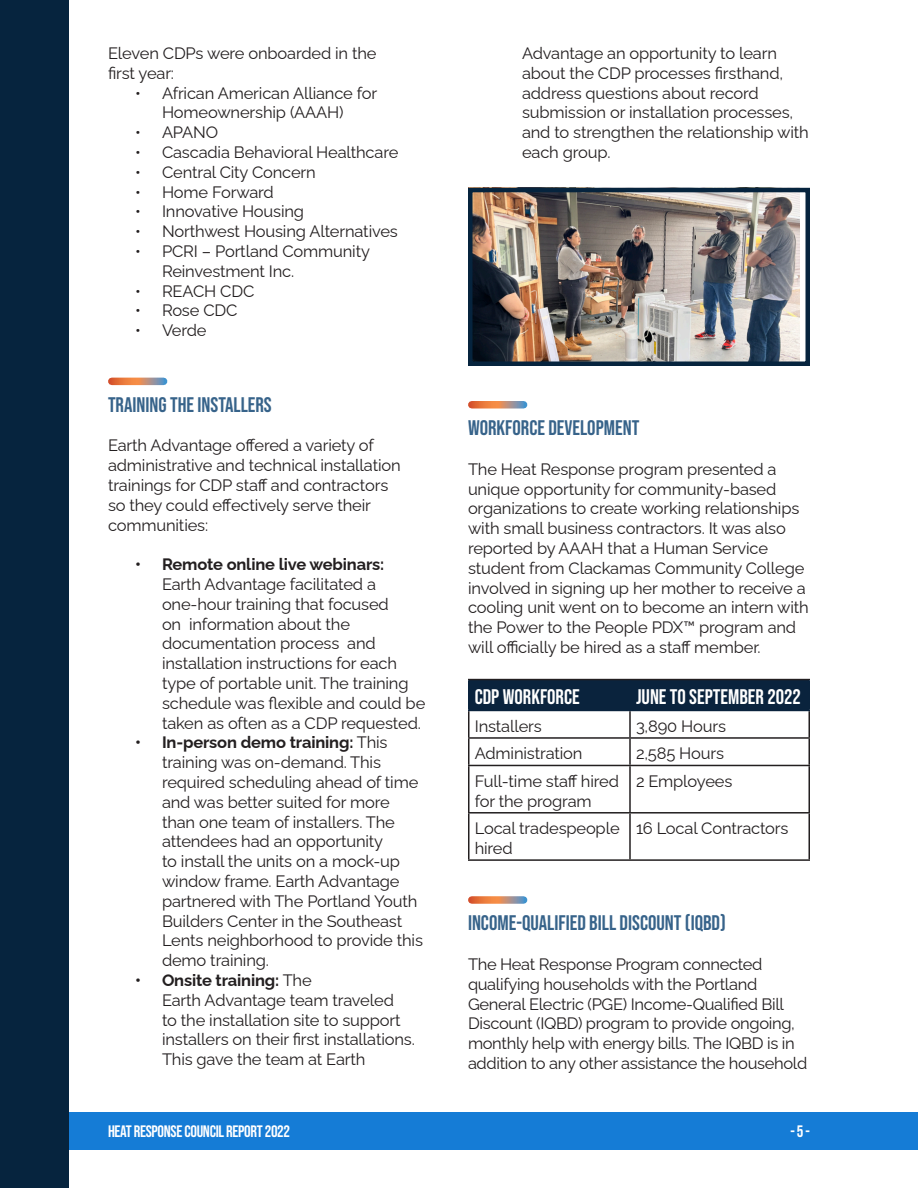
<style>
.page{position:relative;width:918px;height:1188px;background:#fff}
.page>*{position:absolute;margin:0;border:0;box-sizing:border-box;transform-origin:0 0}
.SUBHEADER{font:21px "Bebas Neue";color:#37638a}
.TABLE_HEADER{font:21px "Bebas Neue";color:#fff}
.BODY{font:16.5px/19.8px "Raleway";letter-spacing:-.01em;color:#231f20}
.t1{font:16.5px "Bebas Neue";letter-spacing:-.02em;color:#fff}
.s1{font-weight:700}
</style>
<div class="page">
<div style="left:0;top:1112px;width:918px;height:38px;background:#157cd6"></div>
<div style="left:0;top:0;width:68px;height:1188px;background:#06243e"></div>
<svg style="left:112px;top:378px;width:52px;height:7px"></svg>
<svg style="left:472px;top:401px;width:52px;height:8px"></svg>
<div style="left:470px;top:680px;width:338px;height:30px;background:#0a233d"></div>
<hr style="left:468px;top:679px;width:162px;height:1px;background:#231f20">
<hr style="left:630px;top:679px;width:180px;height:1px;background:#231f20">
<hr style="left:468px;top:711px;width:2px;height:26px;background:#231f20">
<hr style="left:629px;top:711px;width:2px;height:26px;background:#231f20">
<hr style="left:808px;top:711px;width:2px;height:26px;background:#231f20">
<hr style="left:468px;top:737px;width:162px;height:2px;background:#231f20">
<hr style="left:468px;top:739px;width:2px;height:26px;background:#231f20">
<hr style="left:630px;top:737px;width:180px;height:2px;background:#231f20">
<hr style="left:629px;top:739px;width:2px;height:26px;background:#231f20">
<hr style="left:808px;top:739px;width:2px;height:26px;background:#231f20">
<hr style="left:468px;top:765px;width:162px;height:1px;background:#231f20">
<hr style="left:468px;top:766px;width:2px;height:46px;background:#231f20">
<hr style="left:630px;top:765px;width:180px;height:1px;background:#231f20">
<hr style="left:629px;top:766px;width:2px;height:46px;background:#231f20">
<hr style="left:808px;top:766px;width:2px;height:46px;background:#231f20">
<hr style="left:468px;top:812px;width:162px;height:2px;background:#231f20">
<hr style="left:468px;top:814px;width:2px;height:45px;background:#231f20">
<hr style="left:630px;top:812px;width:180px;height:2px;background:#231f20">
<hr style="left:629px;top:814px;width:2px;height:45px;background:#231f20">
<hr style="left:808px;top:814px;width:2px;height:45px;background:#231f20">
<hr style="left:468px;top:859px;width:162px;height:2px;background:#231f20">
<hr style="left:630px;top:859px;width:180px;height:2px;background:#231f20">
<hr style="left:468px;top:680px;width:2px;height:30px;background:#0a233d">
<hr style="left:629px;top:680px;width:2px;height:30px;background:#0a233d">
<hr style="left:808px;top:680px;width:2px;height:30px;background:#0a233d">
<hr style="left:468px;top:710px;width:162px;height:1px;background:#0a233d">
<hr style="left:630px;top:710px;width:180px;height:1px;background:#0a233d">
<svg style="left:472px;top:896px;width:52px;height:8px"></svg>
<img style="left:473px;top:193px;width:327px;height:168px">
<div style="left:468px;top:188px;width:342px;height:178px;border:4px solid #06243e"></div>
<p class="BODY" style="left:108px;top:41px;width:270px">Eleven CDPs were onboarded in the first year:</p>
<p class="BODY" style="left:135px;top:81px;width:244px;text-align:center">• African American Alliance for<br>Homeownership (AAAH)</p>
<p class="BODY" style="left:135px;top:121px;width:85px">• APANO</p>
<p class="BODY" style="left:135px;top:140px;width:265px">• Cascadia Behavioral Healthcare</p>
<p class="BODY" style="left:135px;top:160px;width:182px">• Central City Concern</p>
<p class="BODY" style="left:135px;top:180px;width:140px">• Home Forward</p>
<p class="BODY" style="left:135px;top:200px;width:171px">• Innovative Housing</p>
<p class="BODY" style="left:135px;top:220px;width:264px">• Northwest Housing Alternatives</p>
<p class="BODY" style="left:162px;top:239px;width:210px;text-indent:-27px">• PCRI – Portland Community<br>Reinvestment Inc.</p>
<p class="BODY" style="left:135px;top:279px;width:121px">• REACH CDC</p>
<p class="BODY" style="left:135px;top:299px;width:104px">• Rose CDC</p>
<p class="BODY" style="left:135px;top:319px;width:73px">• Verde</p>
<p class="SUBHEADER" style="left:108px;top:393px;width:165px">TRAINING THE INSTALLERS</p>
<p class="BODY" style="left:108px;top:434px;width:294px">Earth Advantage offered a variety of administrative and technical installation trainings for CDP staff and contractors so they could effectively serve their communities:</p>
<p class="BODY" style="left:162px;top:553px;width:265px;text-indent:-27px"><span class="s1">• Remote online live webinars:<br></span>Earth Advantage facilitated a one-hour training that focused<br>on information about the documentation process and installation instructions for each type of portable unit. The training schedule was flexible and could be taken as often as a CDP requested.</p>
<p class="BODY" style="left:162px;top:731px;width:263px;text-indent:-27px"><span class="s1">• In-person demo training:</span> This training was on-demand. This required scheduling ahead of time and was better suited for more than one team of installers. The attendees had an opportunity<br>to install the units on a mock-up window frame. Earth Advantage partnered with The Portland Youth<br>Builders Center in the Southeast<br>Lents neighborhood to provide this demo training.</p>
<p class="BODY" style="left:162px;top:968px;width:254px;text-indent:-27px"><span class="s1">• Onsite training:</span> The<br>Earth Advantage team traveled<br>to the installation site to support installers on their first installations.<br>This gave the team at Earth</p>
<p class="BODY" style="left:522px;top:41px;width:288px">Advantage an opportunity to learn about the CDP processes firsthand, address questions about record submission or installation processes, and to strengthen the relationship with each group.</p>
<p class="SUBHEADER" style="left:468px;top:416px;width:173px">WORKFORCE DEVELOPMENT</p>
<p class="BODY" style="left:468px;top:457px;width:342px">The Heat Response program presented a unique opportunity for community-based organizations to create working relationships with small business contractors. It was also reported by AAAH that a Human Service student from Clackamas Community College involved in signing up her mother to receive a cooling unit went on to become an intern with the Power to the People PDX™ program and will officially be hired as a staff member.</p>
<p class="TABLE_HEADER" style="left:475px;top:685px;width:107px">CDP WORKFORCE</p>
<p class="TABLE_HEADER" style="left:636px;top:685px;width:166px">JUNE TO SEPTEMBER 2022</p>
<p class="BODY" style="left:475px;top:714px;width:69px">Installers</p>
<p class="BODY" style="left:636px;top:714px;width:92px">3,890 Hours</p>
<p class="BODY" style="left:475px;top:742px;width:109px">Administration</p>
<p class="BODY" style="left:636px;top:742px;width:90px">2,585 Hours</p>
<p class="BODY" style="left:475px;top:769px;width:146px">Full-time staff hired for the program</p>
<p class="BODY" style="left:636px;top:769px;width:98px">2 Employees</p>
<p class="BODY" style="left:475px;top:817px;width:146px">Local tradespeople hired</p>
<p class="BODY" style="left:636px;top:817px;width:154px">16 Local Contractors</p>
<p class="SUBHEADER" style="left:468px;top:911px;width:259px">INCOME-QUALIFIED BILL DISCOUNT (IQBD)</p>
<p class="BODY" style="left:468px;top:952px;width:341px">The Heat Response Program connected qualifying households with the Portland General Electric (PGE) Income-Qualified Bill Discount (IQBD) program to provide ongoing, monthly help with energy bills. The IQBD is in addition to any other assistance the household</p>
<p class="t1" style="left:108px;top:1122px;width:184px">HEAT RESPONSE COUNCIL REPORT 2022</p>
<p class="t1" style="left:791px;top:1122px;width:21px">- 5 -</p>
</div>
